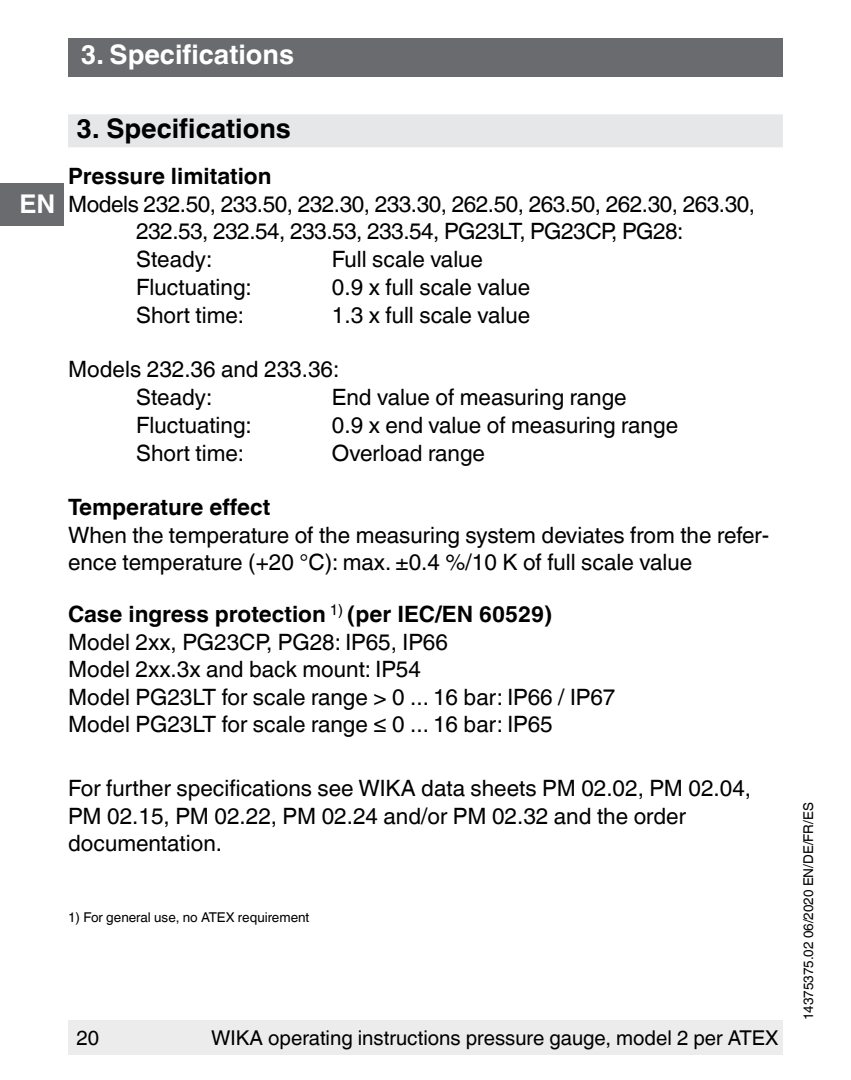
<style>
.page{position:relative;width:851px;height:1080px;background:#fff}
.page>*{position:absolute;margin:0;border:0;box-sizing:border-box;transform-origin:0 0}
.t1{font:700 27px "Helvetica World";color:#000}
._14_OI-Kopf_127{font:700 27px "Helvetica World";color:#fff}
.t2{font:700 25.8px "Helvetica World";color:#fff}
._04_Running_text_127{font:22.5px/27.6px "Helvetica World";color:#000}
._04_Running_text_127-2{font:22.5px/27.6px "Helvetica World";letter-spacing:-.02em;color:#000;text-align:center}
._03_Subheadline2_127{font:700 22.5px "Helvetica World";color:#000}
.t3{font:20.4px "Helvetica World";color:#000}
._07_Footnotes_127{font:13.5px "Helvetica World";color:#000}
</style>
<div class="page">
<div style="left:0;top:183px;width:64px;height:42px;background:#6a6b6e"></div>
<div style="left:68px;top:38px;width:714px;height:39px;background:#6a6b6e"></div>
<div style="left:68px;top:1020px;width:714px;height:34px;background:#ececed"></div>
<div style="left:68px;top:114px;width:714px;height:33px;background:#e6e7e9"></div>
<p class="_14_OI-Kopf_127" style="left:81px;top:39px;width:215px">3. Specifications</p>
<p class="t2" style="left:19px;top:189px;width:37px">EN</p>
<p class="t1" style="left:77px;top:113px;width:216px">3. Specifications</p>
<p class="_03_Subheadline2_127" style="left:68px;top:163px;width:205px">Pressure limitation</p>
<p class="_04_Running_text_127-2" style="left:68px;top:190px;width:688px">Models 232.50, 233.50, 232.30, 233.30, 262.50, 263.50, 262.30, 263.30,<br>232.53, 232.54, 233.53, 233.54, PG23LT, PG23CP, PG28:</p>
<p class="_04_Running_text_127" style="left:136px;top:246px;width:78px">Steady:</p>
<p class="_04_Running_text_127" style="left:332px;top:246px;width:153px">Full scale value</p>
<p class="_04_Running_text_127" style="left:136px;top:273px;width:117px">Fluctuating:</p>
<p class="_04_Running_text_127" style="left:332px;top:273px;width:200px">0.9 x full scale value</p>
<p class="_04_Running_text_127" style="left:136px;top:301px;width:109px">Short time:</p>
<p class="_04_Running_text_127" style="left:332px;top:301px;width:200px">1.3 x full scale value</p>
<p class="_04_Running_text_127" style="left:68px;top:356px;width:273px">Models 232.36 and 233.36:</p>
<p class="_04_Running_text_127" style="left:136px;top:384px;width:78px">Steady:</p>
<p class="_04_Running_text_127" style="left:332px;top:384px;width:296px">End value of measuring range</p>
<p class="_04_Running_text_127" style="left:136px;top:411px;width:117px">Fluctuating:</p>
<p class="_04_Running_text_127" style="left:332px;top:411px;width:348px">0.9 x end value of measuring range</p>
<p class="_04_Running_text_127" style="left:136px;top:439px;width:109px">Short time:</p>
<p class="_04_Running_text_127" style="left:332px;top:439px;width:155px">Overload range</p>
<p class="_03_Subheadline2_127" style="left:68px;top:494px;width:204px">Temperature effect</p>
<p class="_04_Running_text_127" style="left:68px;top:521px;width:702px">When the temperature of the measuring system deviates from the refer&shy;ence temperature (+20 °C): max. ±0.4 %/10 K of full scale value</p>
<p class="_03_Subheadline2_127" style="left:68px;top:601px;width:486px">Case ingress protection <sup>1)</sup> (per IEC/EN 60529)</p>
<p class="_04_Running_text_127" style="left:68px;top:628px;width:381px">Model 2xx, PG23CP, PG28: IP65, IP66</p>
<p class="_04_Running_text_127" style="left:68px;top:656px;width:354px">Model 2xx.3x and back mount: IP54</p>
<p class="_04_Running_text_127" style="left:68px;top:683px;width:548px">Model PG23LT for scale range &gt; 0 ... 16 bar: IP66 / IP67</p>
<p class="_04_Running_text_127" style="left:68px;top:711px;width:486px">Model PG23LT for scale range ≤ 0 ... 16 bar: IP65</p>
<p class="_04_Running_text_127" style="left:68px;top:774px;width:684px">For further specifications see WIKA data sheets PM 02.02, PM 02.04,<br>PM 02.15, PM 02.22, PM 02.24 and/or PM 02.32 and the order documentation.</p>
<p class="_07_Footnotes_127" style="left:68px;top:909px;width:243px">1) For general use, no ATEX requirement</p>
<p class="t3" style="left:77px;top:1026px;width:24px">20</p>
<p class="t3" style="left:211px;top:1026px;width:569px">WIKA operating instructions pressure gauge, model 2 per ATEX</p>
<p class="_07_Footnotes_127" style="left:800px;top:1020px;width:220px;rotate:-90deg">14375375.02 06/2020 EN/DE/FR/ES</p>
</div>
